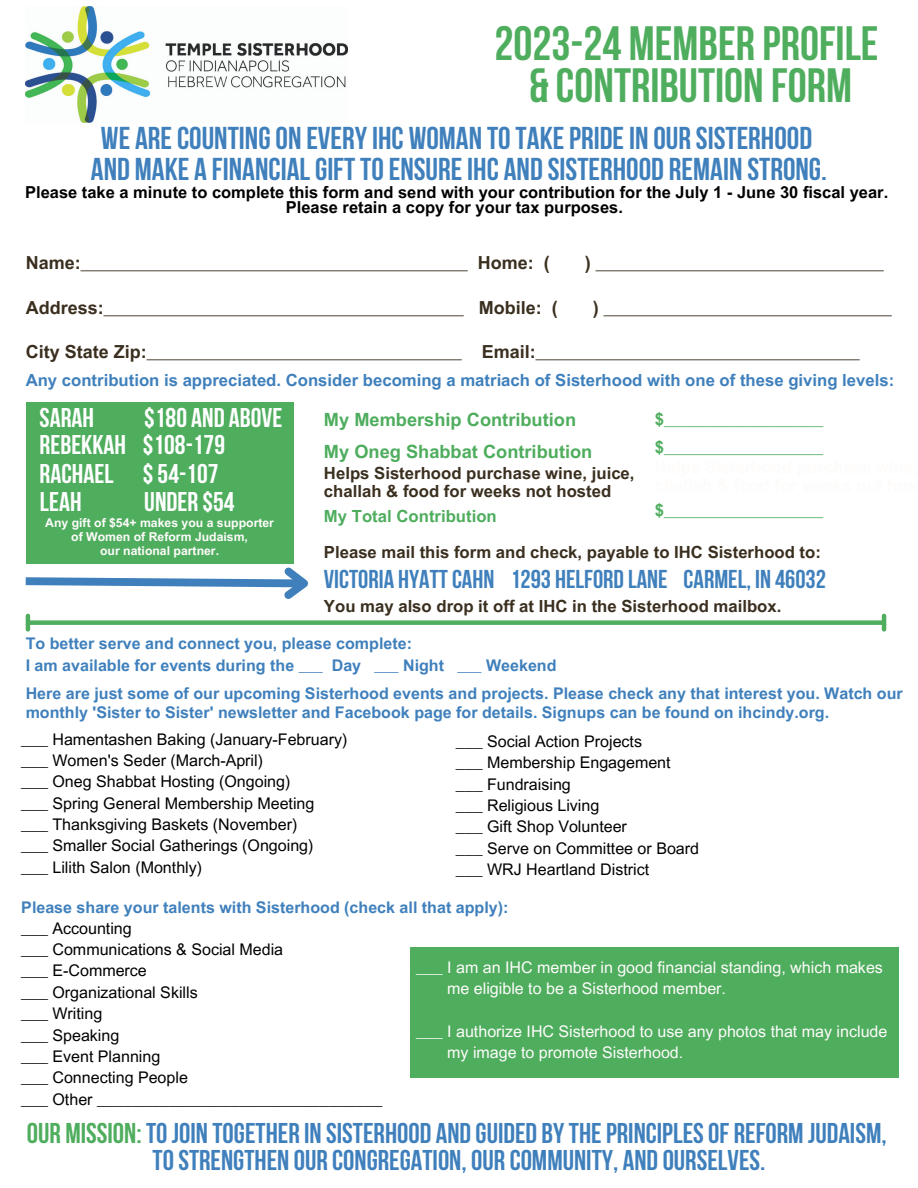
<style>
.page{position:relative;width:918px;height:1188px;background:#fff}
.page>*{position:absolute;margin:0;border:0;box-sizing:border-box;transform-origin:0 0}
.t1{font:700 48px "Bebas Neue";color:#4fad5e}
.t2{font:700 31.5px "Bebas Neue";color:#3f80bc}
.t3{font:700 28.5px "Bebas Neue";color:#3f80bc}
.t4{font:700 27px "Bebas Neue";color:#fff}
.t5{font:700 25.8px "Bebas Neue";color:#3f80bc}
.t6{font:700 18.3px "Arial MT Pro";color:#4fad5e}
.t7{font:700 18px "Arial MT Pro";color:#3a2f1f}
.t8{font:700 16.8px "Arial MT Pro";color:#3a2f1f}
.t9{font:700 16.8px "Arial MT Pro";color:#3f80bc}
.t10{font:700 16.8px "Arial MT Pro";color:#4fad5e}
.t11{font:700 16.5px "Arial MT Pro";color:#000}
.t12{font:16.05px "Arial MT Pro";color:#000}
.t13{font:700 16.05px/18.6px "Arial MT Pro";color:#3f80bc}
.t14{font:16.05px "Arial MT Pro";color:#fefcfb}
.t15{font:700 12.3px "Arial MT Pro";color:#fefcfb}
.s1{color:#4fad5e}
</style>
<div class="page">
<img style="left:26px;top:7px;width:321px;height:116px">
<div style="left:26px;top:402px;width:268px;height:162px;background:#4fad5e"></div>
<svg style="left:25px;top:567px;width:283px;height:32px"></svg>
<div style="left:29px;top:620px;width:854px;height:5px;background:#4fad5e"></div>
<hr style="left:26px;top:616px;width:4px;height:13px;background:#4fad5e">
<hr style="left:882px;top:616px;width:4px;height:13px;background:#4fad5e">
<div style="left:410px;top:947px;width:488px;height:130px;background:#4fad5e"></div>
<p class="t1" style="left:495px;top:24px;width:386px">2023-24 MEMBER PROFILE</p>
<p class="t1" style="left:529px;top:66px;width:325px">&amp; CONTRIBUTION FORM</p>
<p class="t2" style="left:101px;top:126px;width:713px">WE ARECOUNTINGON EVERYIHC WOMAN TO TAKEPRIDE IN OUR SISTERHOOD</p>
<p class="t2" style="left:91px;top:156px;width:738px">AND MAKE A FINANCIAL GIFT TO ENSURE IHC AND SISTERHOOD REMAIN STRONG.</p>
<p class="t11" style="left:25px;top:186px;width:865px">Please take a minute to complete this form and send with your contribution for the July 1 - June 30 fiscal year.</p>
<p class="t11" style="left:286px;top:201px;width:339px">Please retain a copy for your tax purposes.</p>
<p class="t7" style="left:26px;top:256px;width:525px">Name:___________________________________________ Home: (</p>
<p class="t7" style="left:585px;top:256px;width:300px">) ________________________________</p>
<p class="t7" style="left:26px;top:300px;width:534px">Address:________________________________________ Mobile: (</p>
<p class="t7" style="left:593px;top:300px;width:300px">) ________________________________</p>
<p class="t7" style="left:26px;top:345px;width:836px">City State Zip:___________________________________ Email:____________________________________</p>
<p class="t9" style="left:26px;top:374px;width:870px">Any contribution is appreciated. Consider becoming a matriach of Sisterhood with one of these giving levels:</p>
<p class="t4" style="left:40px;top:407px;width:56px">SARAH</p>
<p class="t4" style="left:144px;top:407px;width:140px">$180 AND ABOVE</p>
<p class="t4" style="left:40px;top:434px;width:187px">REBEKKAH $108-179</p>
<p class="t4" style="left:40px;top:463px;width:180px">RACHAEL $54-107</p>
<p class="t4" style="left:40px;top:490px;width:43px">LEAH</p>
<p class="t4" style="left:144px;top:490px;width:92px">UNDER $54</p>
<p class="t15" style="left:45px;top:518px;width:230px">Any gift of $54+ makes you a supporter</p>
<p class="t15" style="left:71px;top:532px;width:178px">of Women of Reform Judaism,</p>
<p class="t15" style="left:100px;top:546px;width:121px">our national partner.</p>
<p class="t10" style="left:655px;top:413px;width:170px">$___________________</p>
<p class="t10" style="left:655px;top:441px;width:170px">$___________________</p>
<p class="t6" style="left:324px;top:413px;width:254px">My Membership Contribution</p>
<p class="t6" style="left:324px;top:445px;width:270px">My Oneg Shabbat Contribution</p>
<p class="t8" style="left:324px;top:467px;width:312px">Helps Sisterhood purchase wine, juice,</p>
<p class="t8" style="left:324px;top:485px;width:289px">challah &amp; food for weeks not hosted</p>
<p class="t10" style="left:324px;top:510px;width:174px">My Total Contribution</p>
<p class="t10" style="left:655px;top:504px;width:170px">$___________________</p>
<p class="t8" style="left:324px;top:546px;width:499px">Please mail this form and check, payable to IHC Sisterhood to:</p>
<p class="t5" style="left:324px;top:569px;width:504px">VICTORIA HYATTCAHN 1293 HELFORD LANE CARMEL, IN 46032</p>
<p class="t8" style="left:324px;top:600px;width:459px">You may also drop it off at IHC in the Sisterhood mailbox.</p>
<p class="t13" style="left:26px;top:636px;width:388px">To better serve and connect you, please complete:</p>
<p class="t13" style="left:26px;top:658px;width:532px">I am available for events during the ___ Day ___ Night ___ Weekend</p>
<p class="t13" style="left:26px;top:686px;width:879px">Here are just some of our upcoming Sisterhood events and projects. Please check any that interest you. Watch our monthly 'Sister to Sister' newsletter and Facebook page for details. Signups can be found on ihcindy.org.</p>
<p class="t12" style="left:21px;top:733px;width:328px">___ Hamentashen Baking (January-February)</p>
<p class="t12" style="left:21px;top:754px;width:243px">___ Women's Seder (March-April)</p>
<p class="t12" style="left:21px;top:776px;width:271px">___ Oneg Shabbat Hosting (Ongoing)</p>
<p class="t12" style="left:21px;top:797px;width:295px">___ Spring General Membership Meeting</p>
<p class="t12" style="left:21px;top:818px;width:278px">___ Thanksgiving Baskets (November)</p>
<p class="t12" style="left:21px;top:840px;width:294px">___ Smaller Social Gatherings (Ongoing)</p>
<p class="t12" style="left:21px;top:861px;width:182px">___ Lilith Salon (Monthly)</p>
<p class="t12" style="left:456px;top:735px;width:188px">___ Social Action Projects</p>
<p class="t12" style="left:456px;top:757px;width:216px">___ Membership Engagement</p>
<p class="t12" style="left:456px;top:778px;width:116px">___ Fundraising</p>
<p class="t12" style="left:456px;top:799px;width:145px">___ Religious Living</p>
<p class="t12" style="left:456px;top:821px;width:173px">___ Gift Shop Volunteer</p>
<p class="t12" style="left:456px;top:842px;width:245px">___ Serve on Committee or Board</p>
<p class="t12" style="left:456px;top:863px;width:195px">___ WRJ Heartland District</p>
<p class="t13" style="left:21px;top:900px;width:489px">Please share your talents with Sisterhood (check all that apply):</p>
<p class="t12" style="left:21px;top:922px;width:112px">___ Accounting</p>
<p class="t12" style="left:21px;top:943px;width:263px">___ Communications &amp; Social Media</p>
<p class="t12" style="left:21px;top:965px;width:127px">___ E-Commerce</p>
<p class="t12" style="left:21px;top:986px;width:178px">___ Organizational Skills</p>
<p class="t12" style="left:21px;top:1008px;width:83px">___ Writing</p>
<p class="t12" style="left:21px;top:1029px;width:100px">___ Speaking</p>
<p class="t12" style="left:21px;top:1050px;width:141px">___ Event Planning</p>
<p class="t12" style="left:21px;top:1072px;width:168px">___ Connecting People</p>
<p class="t12" style="left:21px;top:1093px;width:362px">___ Other ________________________________</p>
<p class="t3" style="left:27px;top:1122px;width:861px"><span class="s1">OUR MISSION:</span>TOJOIN TOGETHER IN SISTERHOOD AND GUIDED BYTHEPRINCIPLESOF REFORM JUDAISM,</p>
<p class="t3" style="left:153px;top:1149px;width:614px">TOSTRENGTHEN OUR CONGREGATION, OUR COMMUNITY, AND OURSELVES.</p>
<p class="t14" style="left:416px;top:961px;width:468px">___ I am an IHC member in good financial standing, which makes</p>
<p class="t14" style="left:447px;top:983px;width:280px">me eligible to be a Sisterhood member.</p>
<p class="t14" style="left:416px;top:1025px;width:473px">___ I authorize IHC Sisterhood to use any photos that may include</p>
<p class="t14" style="left:447px;top:1047px;width:238px">my image to promote Sisterhood.</p>
</div>
